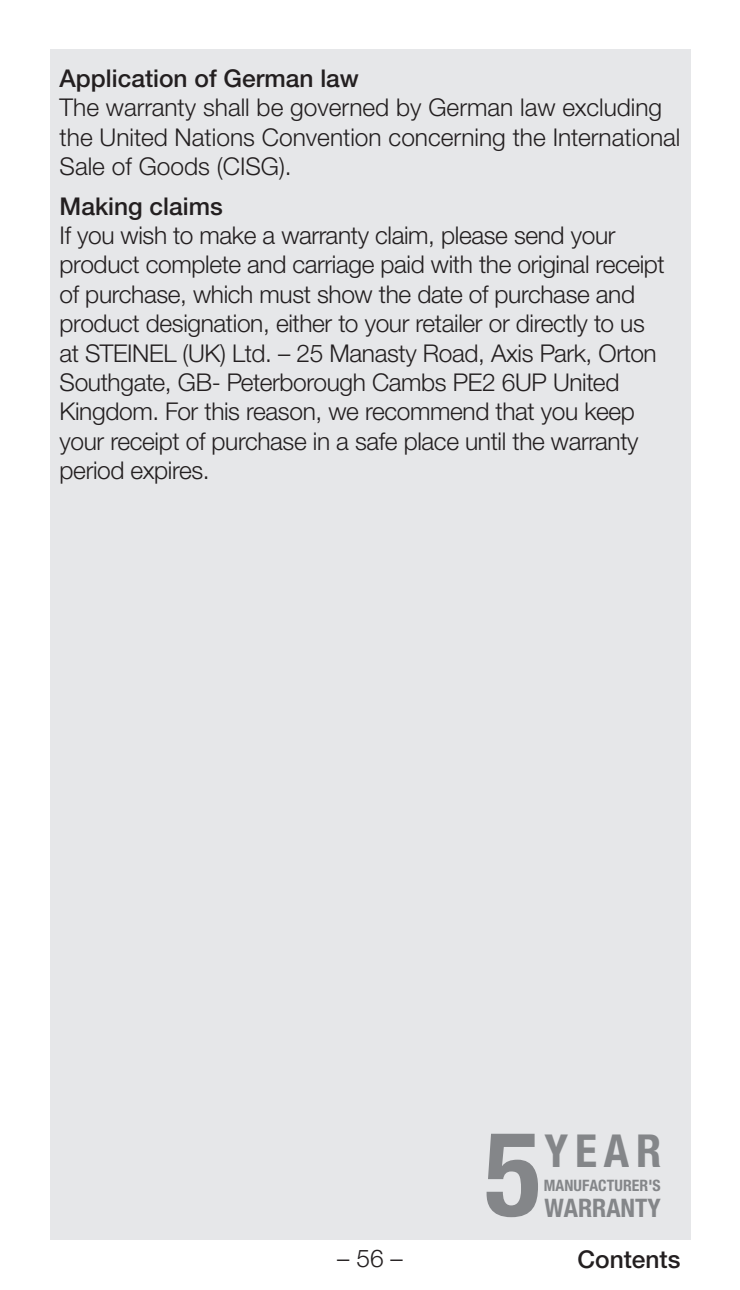
<style>
.page{position:relative;width:740px;height:1290px;background:#fff}
.page>*{position:absolute;margin:0;border:0;box-sizing:border-box;transform-origin:0 0}
.t1{font:700 condensed 117.95px "Helvetica Neue LT Std";color:#848689}
.t2{font:700 condensed 45.5px "Helvetica Neue LT Std";color:#848689}
.t3{font:700 condensed 25.55px "Helvetica Neue LT Std";letter-spacing:-.005em;color:#848689}
.t4{font:300 24.5px/29.4px "Helvetica Neue LTW1 G";letter-spacing:-.015em;color:#231f20}
.t5{font:500 24.5px "Helvetica Neue LTW1 G";color:#231f20}
.t6{font:700 condensed 15.75px "Helvetica Neue LT Std";letter-spacing:.005em;color:#848689}
</style>
<div class="page">
<div style="left:50px;top:50px;width:640px;height:1190px;background:#e6e7e9"></div>
<p class="t5" style="left:60px;top:63px;width:301px">Application of German law</p>
<p class="t4" style="left:60px;top:93px;width:622px">The warranty shall be governed by German law excluding the United Nations Convention concerning the International<br>Sale of Goods (CISG).</p>
<p class="t5" style="left:60px;top:191px;width:164px">Making claims</p>
<p class="t4" style="left:60px;top:220px;width:606px">If you wish to make a warranty claim, please send your product complete and carriage paid with the original receipt of purchase, which must show the date of purchase and product designation, either to your retailer or directly to us at STEINEL (UK) Ltd. – 25 Manasty Road, Axis Park, Orton Southgate, GB- Peterborough Cambs PE2 6UP United Kingdom. For this reason, we recommend that you keep your receipt of purchase in a safe place until the warranty period expires.</p>
<h1 class="t1" style="left:484px;top:1102px;width:58px">5</h1>
<h2 class="t2" style="left:544px;top:1123px;width:118px">YEAR</h2>
<p class="t3" style="left:544px;top:1192px;width:117px">WARRANTY</p>
<p class="t6" style="left:543px;top:1175px;width:118px">MANUFACTURER'S</p>
<p class="t4" style="left:337px;top:1243px;width:67px">– 56 –</p>
<p class="t5" style="left:577px;top:1244px;width:104px">Contents</p>
</div>
